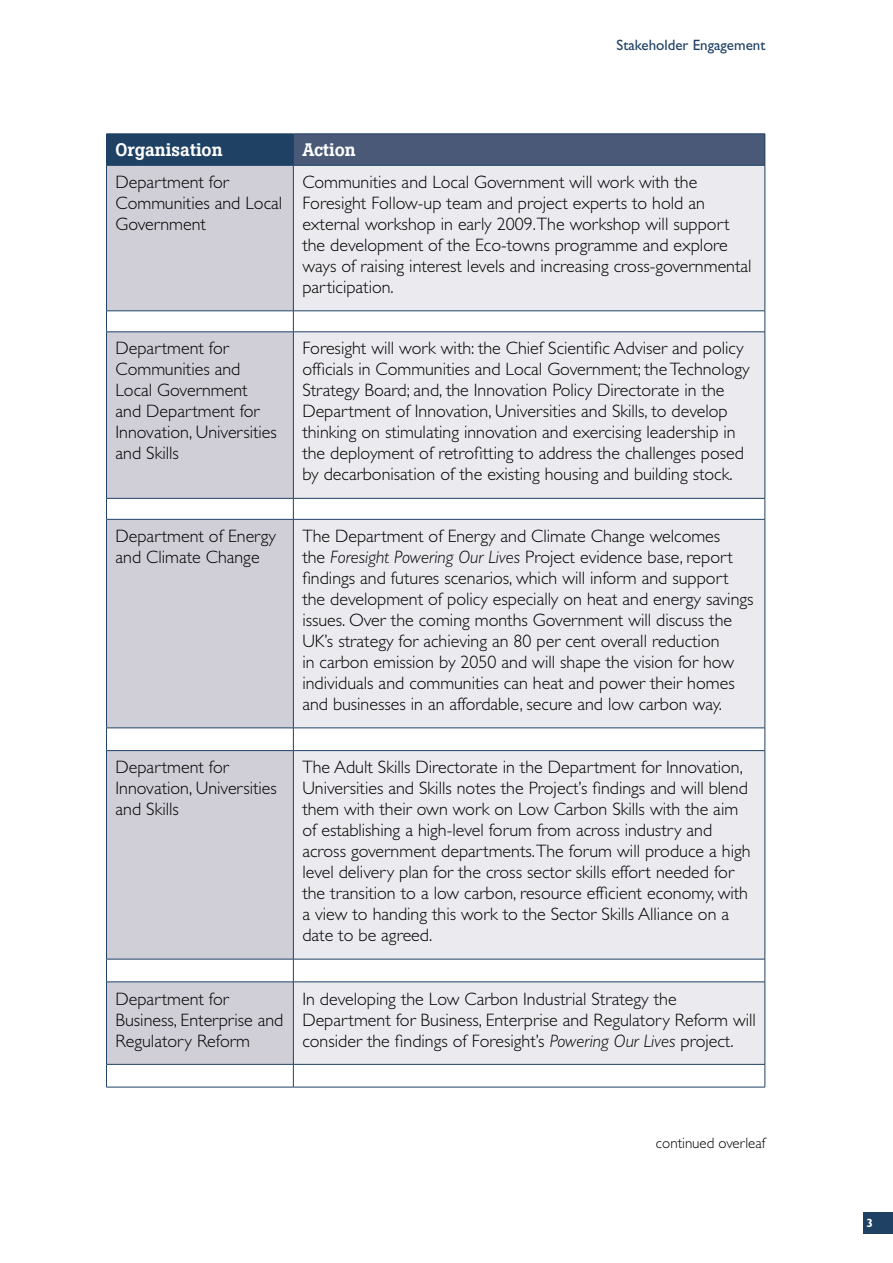
<style>
.page{position:relative;width:893px;height:1263px;background:#fff}
.page>*{position:absolute;margin:0;border:0;box-sizing:border-box;transform-origin:0 0}
.t1{font:300 18px/21px "Gill Sans";color:#000}
.t2{font:500 18px "Boton";color:#fff}
.t3{font:15px "Gill Sans";color:#1e4164}
.t4{font:300 15px "Gill Sans";color:#000}
.t5{font:700 12px "Gill Sans";color:#fff}
.s1{font-style:italic}
</style>
<div class="page">
<div style="left:863px;top:1212px;width:30px;height:21px;background:#1e4164"></div>
<div style="left:107px;top:134px;width:186px;height:31px;background:#1e4164"></div>
<div style="left:293px;top:134px;width:472px;height:31px;background:#495977"></div>
<div style="left:107px;top:166px;width:186px;height:145px;background:#d0cfd8"></div>
<div style="left:294px;top:166px;width:471px;height:145px;background:#ebeaee"></div>
<svg style="left:107px;top:312px;width:658px;height:775px;fill:#ebeaee"></svg>
<hr style="left:106px;top:166px;width:1px;height:145px;background:#1e4164">
<hr style="left:293px;top:166px;width:1px;height:145px;background:#1e4164">
<hr style="left:765px;top:166px;width:1px;height:145px;background:#1e4164">
<hr style="left:106px;top:311px;width:187px;height:1px;background:#1e4164">
<svg style="left:106px;top:311px;width:1px;height:21px"></svg>
<hr style="left:293px;top:311px;width:472px;height:1px;background:#1e4164">
<svg style="left:293px;top:311px;width:1px;height:21px"></svg>
<svg style="left:765px;top:311px;width:1px;height:21px"></svg>
<hr style="left:106px;top:332px;width:187px;height:1px;background:#1e4164">
<hr style="left:106px;top:332px;width:1px;height:166px;background:#1e4164">
<hr style="left:293px;top:332px;width:472px;height:1px;background:#1e4164">
<hr style="left:293px;top:332px;width:1px;height:166px;background:#1e4164">
<hr style="left:765px;top:332px;width:1px;height:166px;background:#1e4164">
<hr style="left:106px;top:498px;width:187px;height:1px;background:#1e4164">
<svg style="left:106px;top:499px;width:1px;height:20px"></svg>
<hr style="left:293px;top:498px;width:472px;height:1px;background:#1e4164">
<svg style="left:293px;top:499px;width:1px;height:20px"></svg>
<svg style="left:765px;top:499px;width:1px;height:20px"></svg>
<hr style="left:106px;top:519px;width:187px;height:1px;background:#1e4164">
<hr style="left:106px;top:520px;width:1px;height:208px;background:#1e4164">
<hr style="left:293px;top:519px;width:472px;height:1px;background:#1e4164">
<hr style="left:293px;top:520px;width:1px;height:208px;background:#1e4164">
<hr style="left:765px;top:520px;width:1px;height:208px;background:#1e4164">
<hr style="left:106px;top:728px;width:187px;height:1px;background:#1e4164">
<svg style="left:106px;top:728px;width:1px;height:22px"></svg>
<hr style="left:293px;top:728px;width:472px;height:1px;background:#1e4164">
<svg style="left:293px;top:728px;width:1px;height:22px"></svg>
<svg style="left:765px;top:728px;width:1px;height:22px"></svg>
<hr style="left:106px;top:750px;width:187px;height:1px;background:#1e4164">
<hr style="left:106px;top:751px;width:1px;height:208px;background:#1e4164">
<hr style="left:293px;top:750px;width:472px;height:1px;background:#1e4164">
<hr style="left:293px;top:751px;width:1px;height:208px;background:#1e4164">
<hr style="left:765px;top:751px;width:1px;height:208px;background:#1e4164">
<hr style="left:106px;top:959px;width:187px;height:1px;background:#1e4164">
<svg style="left:106px;top:959px;width:1px;height:22px"></svg>
<hr style="left:293px;top:959px;width:472px;height:1px;background:#1e4164">
<svg style="left:293px;top:959px;width:1px;height:22px"></svg>
<svg style="left:765px;top:959px;width:1px;height:23px"></svg>
<hr style="left:106px;top:981px;width:187px;height:1px;background:#1e4164">
<hr style="left:106px;top:982px;width:1px;height:82px;background:#1e4164">
<hr style="left:293px;top:981px;width:472px;height:1px;background:#1e4164">
<hr style="left:293px;top:982px;width:1px;height:82px;background:#1e4164">
<hr style="left:765px;top:982px;width:1px;height:82px;background:#1e4164">
<hr style="left:106px;top:1064px;width:187px;height:1px;background:#1e4164">
<svg style="left:106px;top:1064px;width:1px;height:23px"></svg>
<hr style="left:293px;top:1064px;width:472px;height:1px;background:#1e4164">
<svg style="left:293px;top:1064px;width:1px;height:23px"></svg>
<svg style="left:765px;top:1064px;width:1px;height:23px"></svg>
<hr style="left:106px;top:134px;width:1px;height:31px;background:#1e4164">
<hr style="left:293px;top:134px;width:472px;height:1px;background:#1e4164">
<hr style="left:293px;top:134px;width:1px;height:31px;background:#1e4164">
<hr style="left:765px;top:134px;width:1px;height:31px;background:#1e4164">
<hr style="left:106px;top:165px;width:187px;height:1px;background:#1e4164">
<hr style="left:293px;top:165px;width:472px;height:1px;background:#1e4164">
<hr style="left:106px;top:1087px;width:187px;height:1px;background:#1e4164">
<hr style="left:293px;top:1087px;width:472px;height:1px;background:#1e4164">
<p class="t3" style="left:617px;top:36px;width:150px">Stakeholder Engagement</p>
<p class="t2" style="left:116px;top:140px;width:109px">Organisation</p>
<p class="t2" style="left:302px;top:140px;width:55px">Action</p>
<p class="t1" style="left:116px;top:171px;width:168px">Department for<br>Communities and Local<br>Government</p>
<p class="t1" style="left:302px;top:171px;width:451px">Communities and Local Government will work with the Foresight Follow-up team and project experts to hold an external workshop in early 2009.The workshop will support the development of the Eco-towns programme and explore ways of raising interest levels and increasing cross-governmental participation.</p>
<p class="t1" style="left:116px;top:338px;width:163px">Department for<br>Communities and<br>Local Government and Department for<br>Innovation, Universities and Skills</p>
<p class="t1" style="left:302px;top:338px;width:449px">Foresight will work with: the Chief Scientific Adviser and policy officials in Communities and Local Government; the Technology Strategy Board; and, the Innovation Policy Directorate in the Department of Innovation, Universities and Skills, to develop thinking on stimulating innovation and exercising leadership in the deployment of retrofitting to address the challenges posed by decarbonisation of the existing housing and building stock.</p>
<p class="t1" style="left:116px;top:526px;width:162px">Department of Energy and Climate Change</p>
<p class="t1" style="left:302px;top:526px;width:453px">The Department of Energy and Climate Change welcomes<br>the <span class="s1">Foresight Powering Our Lives</span> Project evidence base, report findings and futures scenarios, which will inform and support the development of policy especially on heat and energy savings issues. Over the coming months Government will discuss the UK’s strategy for achieving an 80 per cent overall reduction<br>in carbon emission by 2050 and will shape the vision for how individuals and communities can heat and power their homes and businesses in an affordable, secure and low carbon way.</p>
<p class="t1" style="left:116px;top:757px;width:163px">Department for<br>Innovation, Universities and Skills</p>
<p class="t1" style="left:302px;top:757px;width:450px">The Adult Skills Directorate in the Department for Innovation, Universities and Skills notes the Project’s findings and will blend them with their own work on Low Carbon Skills with the aim of establishing a high-level forum from across industry and across government departments.The forum will produce a high level delivery plan for the cross sector skills effort needed for the transition to a low carbon, resource efficient economy, with a view to handing this work to the Sector Skills Alliance on a date to be agreed.</p>
<p class="t1" style="left:116px;top:988px;width:169px">Department for<br>Business, Enterprise and<br>Regulatory Reform</p>
<p class="t1" style="left:302px;top:988px;width:455px">In developing the Low Carbon Industrial Strategy the<br>Department for Business, Enterprise and Regulatory Reform will consider the findings of Foresight’s <span class="s1">Powering Our Lives</span> project.</p>
<p class="t4" style="left:656px;top:1134px;width:111px">continued overleaf</p>
<p class="t5" style="left:867px;top:1216px;width:8px">3</p>
</div>
